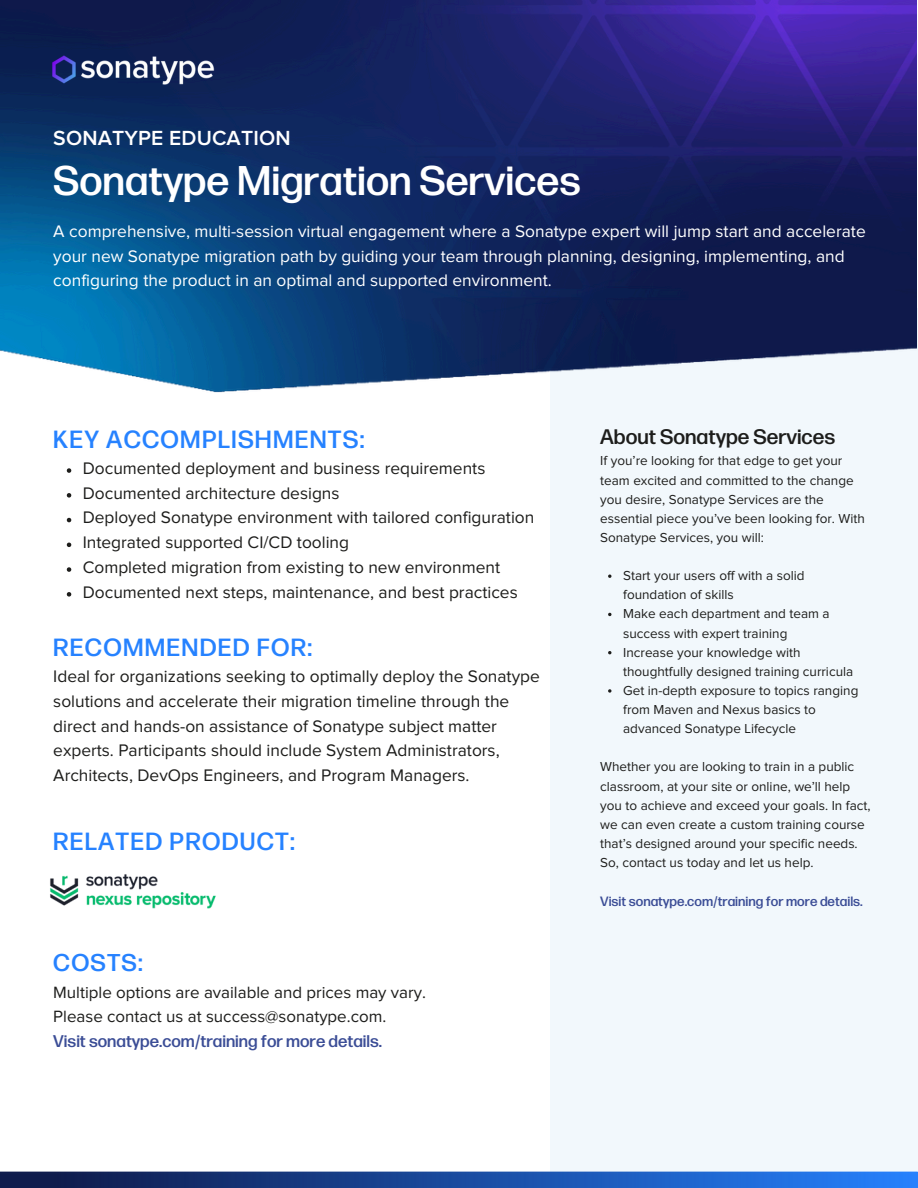
<style>
.page{position:relative;width:918px;height:1188px;background:#fff}
.page>*{position:absolute;margin:0;border:0;box-sizing:border-box;transform-origin:0 0}
.t1{font:500 41.4px "Forma DJR Text";color:#fff}
.t2{font:500 24.9px "Forma DJR Text";letter-spacing:.05em;color:#2682ff}
.t3{font:500 24.3px "Forma DJR Text";letter-spacing:.05em;color:#2682ff}
.t4{font:600 21.15px "Proxima Nova";letter-spacing:.005em;color:#fff}
.t5{font:500 21px "Forma DJR Text";color:#1d1d1b}
.t6{font:17.4px/24.6px "Proxima Nova";color:#fff}
.t7{font:17.25px/24.8px "Proxima Nova";color:#1d1d1b}
.t8{font:16.95px "Proxima Nova";color:#1d1d1b}
.t9{font:500 16.95px "Forma DJR Text";color:#3b4d96}
.t10{font:13.5px/19.2px "Proxima Nova";color:#1d1d1b}
.t11{font:500 13.5px "Forma DJR Text";color:#3b4d96}
</style>
<div class="page">
<div style="left:551px;top:309px;width:367px;height:879px;background:#f2f8fc"></div>
<svg style="left:608px;top:689px;width:3px;height:4px"></svg>
<img style="left:0;top:0;width:917px;height:420px">
<img style="left:46px;top:53px;width:174px;height:35px">
<svg style="left:67px;top:468px;width:4px;height:5px"></svg>
<svg style="left:67px;top:493px;width:4px;height:5px"></svg>
<svg style="left:67px;top:518px;width:4px;height:4px"></svg>
<svg style="left:67px;top:543px;width:4px;height:4px"></svg>
<svg style="left:67px;top:567px;width:4px;height:5px"></svg>
<svg style="left:67px;top:592px;width:4px;height:5px"></svg>
<img style="left:0;top:1172px;width:918px;height:16px">
<img style="left:50px;top:874px;width:166px;height:34px">
<h4 class="t4" style="left:53px;top:128px;width:239px">SONATYPE EDUCATION</h4>
<h2 class="t1" style="left:53px;top:157px;width:529px">Sonatype Migration Services</h2>
<p class="t6" style="left:53px;top:220px;width:814px">A comprehensive, multi-session virtual engagement where a Sonatype expert will jump start and accelerate your new Sonatype migration path by guiding your team through planning, designing, implementing, and configuring the product in an optimal and supported environment.</p>
<p class="t2" style="left:53px;top:426px;width:313px">KEY ACCOMPLISHMENTS:</p>
<p class="t7" style="left:83px;top:457px;width:404px">Documented deployment and business requirements</p>
<p class="t7" style="left:83px;top:481px;width:258px">Documented architecture designs</p>
<h2 class="t7" style="left:83px;top:506px;width:453px">Deployed Sonatype environment with tailored configuration</h2>
<p class="t7" style="left:83px;top:531px;width:268px">Integrated supported CI/CD tooling</p>
<p class="t7" style="left:83px;top:556px;width:419px">Completed migration from existing to new environment</p>
<p class="t7" style="left:83px;top:580px;width:437px">Documented next steps, maintenance, and best practices</p>
<p class="t2" style="left:53px;top:634px;width:260px">RECOMMENDED FOR:</p>
<p class="t7" style="left:53px;top:665px;width:488px">Ideal for organizations seeking to optimally deploy the Sonatype solutions and accelerate their migration timeline through the direct and hands-on assistance of Sonatype subject matter experts. Participants should include System Administrators, Architects, DevOps Engineers, and Program Managers.</p>
<p class="t2" style="left:53px;top:827px;width:243px">RELATED PRODUCT:</p>
<h4 class="t3" style="left:53px;top:949px;width:91px">COSTS:</h4>
<h4 class="t8" style="left:53px;top:985px;width:374px">Multiple options are available and prices may vary.</h4>
<p class="t8" style="left:53px;top:1008px;width:335px">Please contact us at success@sonatype.com.</p>
<h4 class="t9" style="left:53px;top:1031px;width:330px">Visit sonatype.com/training for more details.</h4>
<p class="t5" style="left:600px;top:425px;width:237px">About Sonatype Services</p>
<p class="t10" style="left:600px;top:452px;width:266px">If you’re looking for that edge to get your team excited and committed to the change you desire, Sonatype Services are the essential piece you’ve been looking for. With Sonatype Services, you will:</p>
<h3 class="t10" style="left:623px;top:567px;width:183px">Start your users off with a solid foundation of skills</h3>
<h1 class="t10" style="left:623px;top:605px;width:208px">Make each department and team a success with expert training</h1>
<h4 class="t10" style="left:623px;top:643px;width:232px">Increase your knowledge with thoughtfully designed training curricula</h4>
<p class="t10" style="left:623px;top:681px;width:237px">Get in-depth exposure to topics ranging from Maven and Nexus basics to advanced Sonatype Lifecycle</p>
<p class="t10" style="left:600px;top:758px;width:272px">Whether you are looking to train in a public classroom, at your site or online, we’ll help you to achieve and exceed your goals. In fact, we can even create a custom training course that’s designed around your specific needs.<br>So, contact us today and let us help.</p>
<p class="t11" style="left:600px;top:894px;width:264px">Visit sonatype.com/training for more details.</p>
</div>
